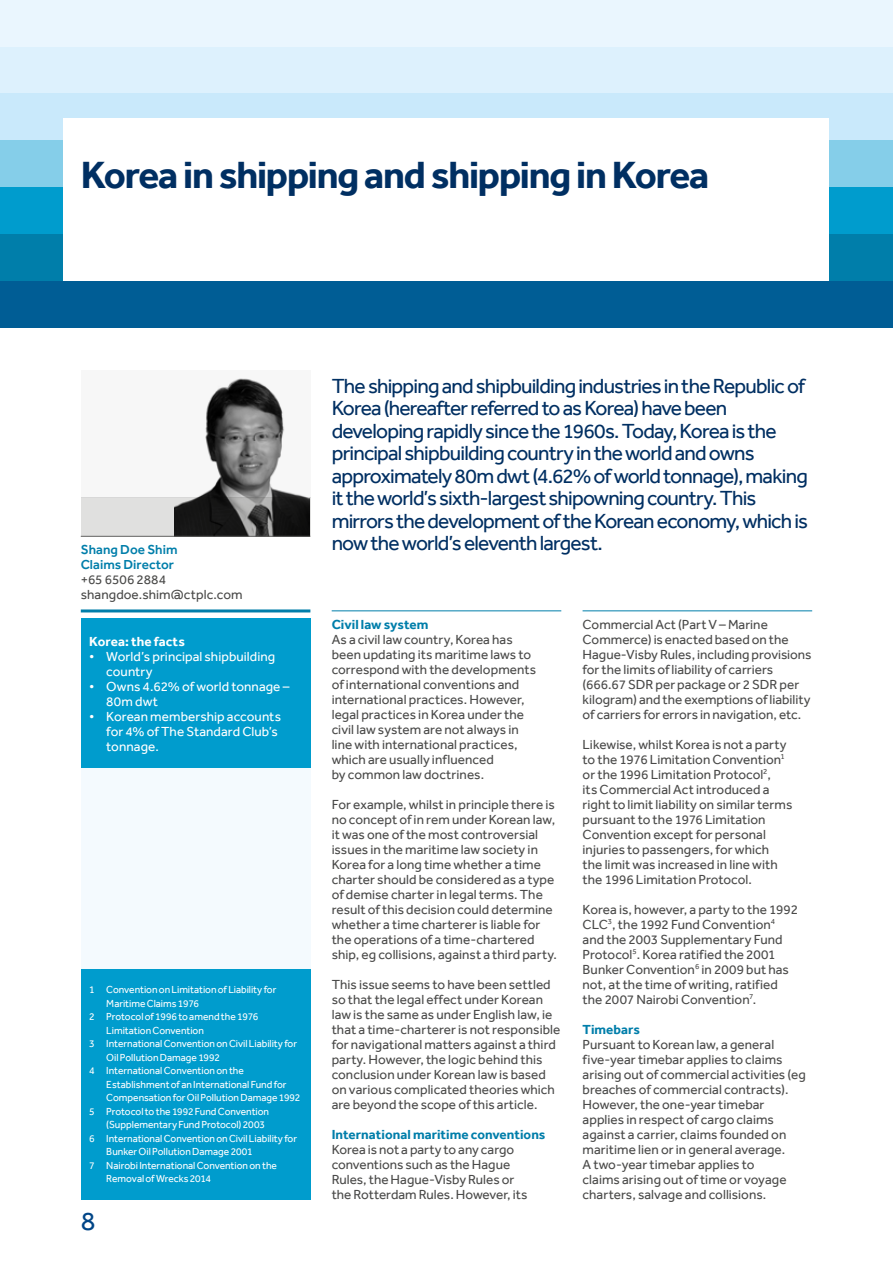
<style>
.page{position:relative;width:893px;height:1263px;background:#fff}
.page>*{position:absolute;margin:0;border:0;box-sizing:border-box;transform-origin:0 0}
.t1{font:700 39px "Effra";letter-spacing:-.03em;color:#002f62}
.t2{font:27px "Effra";color:#004587}
.t3{font:21px/22.5px "Effra";letter-spacing:-.035em;color:#002f62}
.t4{font:13.5px/15px "Effra";letter-spacing:.005em;color:#4a4a49}
.t5{font:13.5px/15px "Effra";letter-spacing:.005em;color:#fff}
.t6{font:700 13.5px "Effra";letter-spacing:.005em;color:#007eaa}
.t7{font:500 13.5px/15px "Effra";color:#007eaa}
.t8{font:700 13.5px "Effra";letter-spacing:.005em;color:#fff}
.t9{font:10.5px "Effra";letter-spacing:-.005em;color:#fff}
</style>
<div class="page">
<div style="left:0;top:0;width:893px;height:47px;background:#eaf6fe"></div>
<div style="left:0;top:47px;width:893px;height:47px;background:#ddf1fd"></div>
<div style="left:0;top:94px;width:893px;height:46px;background:#c9e9fb"></div>
<div style="left:0;top:140px;width:893px;height:47px;background:#85cee9"></div>
<div style="left:0;top:187px;width:893px;height:47px;background:#009ccd"></div>
<div style="left:0;top:234px;width:893px;height:47px;background:#007eaa"></div>
<div style="left:0;top:281px;width:893px;height:46px;background:#005d95"></div>
<div style="left:64px;top:118px;width:765px;height:163px;background:#fff"></div>
<div style="left:81px;top:766px;width:229px;height:395px;background:#f4fafe"></div>
<div style="left:81px;top:370px;width:229px;height:127px;background:#f7f7f7"></div>
<hr style="left:81px;top:609px;width:229px;height:3px;background:#007eaa">
<hr style="left:332px;top:611px;width:229px;height:1px;background:#007eaa">
<hr style="left:583px;top:611px;width:229px;height:1px;background:#007eaa">
<img style="left:198px;top:378px;width:108px;height:119px">
<svg style="left:81px;top:497px;width:229px;height:39px;background:#787878"></svg>
<hr style="left:81px;top:536px;width:229px;height:1px;background:#60605f">
<div style="left:81px;top:618px;width:229px;height:150px;background:#009ccd"></div>
<div style="left:81px;top:969px;width:229px;height:230px;background:#009ccd"></div>
<h1 class="t1" style="left:81px;top:151px;width:630px">Korea in shipping and shipping in Korea</h1>
<p class="t7" style="left:81px;top:541px;width:98px">Shang Doe Shim<br>Claims Director</p>
<p class="t4" style="left:81px;top:572px;width:163px">+65 6506 2884 shangdoe.shim@ctplc.com</p>
<p class="t8" style="left:89px;top:633px;width:97px">Korea: the facts</p>
<p class="t5" style="left:106px;top:648px;width:170px;text-indent:-17px">• World’s principal shipbuilding country</p>
<p class="t5" style="left:106px;top:678px;width:185px;text-indent:-17px">• Owns 4.62% of world tonnage –<br>80m dwt</p>
<p class="t5" style="left:106px;top:708px;width:176px;text-indent:-17px">• Korean membership accounts for 4% of The Standard Club’s tonnage.</p>
<p class="t9" style="left:89px;top:983px;width:189px">1 Convention on Limitation of Liability for</p>
<p class="t9" style="left:106px;top:997px;width:94px">Maritime Claims 1976</p>
<p class="t9" style="left:89px;top:1010px;width:170px">2 Protocol of 1996 to amend the 1976</p>
<p class="t9" style="left:106px;top:1024px;width:99px">Limitation Convention</p>
<p class="t9" style="left:89px;top:1037px;width:209px">3 International Convention on Civil Liability for</p>
<p class="t9" style="left:106px;top:1051px;width:115px">Oil Pollution Damage 1992</p>
<p class="t9" style="left:89px;top:1064px;width:156px">4 International Convention on the</p>
<p class="t9" style="left:106px;top:1078px;width:182px">Establishment of an International Fund for</p>
<p class="t9" style="left:106px;top:1091px;width:196px">Compensation for Oil Pollution Damage 1992</p>
<p class="t9" style="left:89px;top:1105px;width:181px">5 Protocol to the 1992 Fund Convention</p>
<p class="t9" style="left:106px;top:1118px;width:160px">(Supplementary Fund Protocol) 2003</p>
<p class="t9" style="left:89px;top:1132px;width:209px">6 International Convention on Civil Liability for</p>
<p class="t9" style="left:106px;top:1145px;width:148px">Bunker Oil Pollution Damage 2001</p>
<p class="t9" style="left:89px;top:1159px;width:189px">7 Nairobi International Convention on the</p>
<p class="t9" style="left:106px;top:1172px;width:106px">Removal of Wrecks 2014</p>
<h2 class="t2" style="left:81px;top:1205px;width:16px">8</h2>
<p class="t3" style="left:332px;top:374px;width:478px">The shipping and shipbuilding industries in the Republic of Korea (hereafter referred to as Korea) have been developing rapidly since the 1960s. Today, Korea is the principal shipbuilding country in the world and owns approximately 80m dwt (4.62% of world tonnage), making it the world’s sixth-largest shipowning country. This mirrors the development of the Korean economy, which is now the world’s eleventh largest.</p>
<p class="t6" style="left:332px;top:616px;width:98px">Civil law system</p>
<p class="t4" style="left:332px;top:631px;width:206px">As a civil law country, Korea has been updating its maritime laws to correspond with the developments of international conventions and international practices. However, legal practices in Korea under the civil law system are not always in line with international practices, which are usually influenced<br>by common law doctrines.</p>
<p class="t4" style="left:332px;top:796px;width:227px">For example, whilst in principle there is no concept of in rem under Korean law, it was one of the most controversial issues in the maritime law society in Korea for a long time whether a time charter should be considered as a type of demise charter in legal terms. The result of this decision could determine whether a time charterer is liable for the operations of a time-chartered ship, eg collisions, against a third party.</p>
<p class="t4" style="left:332px;top:976px;width:230px">This issue seems to have been settled so that the legal effect under Korean law is the same as under English law, ie that a time-charterer is not responsible for navigational matters against a third party. However, the logic behind this conclusion under Korean law is based on various complicated theories which are beyond the scope of this article.</p>
<p class="t6" style="left:332px;top:1126px;width:215px">International maritime conventions</p>
<p class="t4" style="left:332px;top:1141px;width:197px">Korea is not a party to any cargo conventions such as the Hague<br>Rules, the Hague-Visby Rules or the Rotterdam Rules. However, its</p>
<p class="t4" style="left:583px;top:616px;width:230px">Commercial Act (Part V – Marine Commerce) is enacted based on the Hague-Visby Rules, including provisions for the limits of liability of carriers (666.67 SDR per package or 2 SDR per kilogram) and the exemptions of liability of carriers for errors in navigation, etc.</p>
<p class="t4" style="left:583px;top:736px;width:211px">Likewise, whilst Korea is not a party to the 1976 Limitation Convention<sup>1 </sup>or the 1996 Limitation Protocol<sup>2</sup>,<br>its Commercial Act introduced a right to limit liability on similar terms pursuant to the 1976 Limitation Convention except for personal injuries to passengers, for which the limit was increased in line with the 1996 Limitation Protocol.</p>
<p class="t4" style="left:583px;top:901px;width:217px">Korea is, however, a party to the 1992<br>CLC<sup>3</sup>, the 1992 Fund Convention<sup>4 </sup>and the 2003 Supplementary Fund Protocol<sup>5</sup>. Korea ratified the 2001<br>Bunker Convention<sup>6</sup> in 2009 but has not, at the time of writing, ratified the 2007 Nairobi Convention<sup>7</sup>.</p>
<p class="t6" style="left:583px;top:1021px;width:59px">Timebars</p>
<p class="t4" style="left:583px;top:1036px;width:225px">Pursuant to Korean law, a general five-year timebar applies to claims arising out of commercial activities (eg breaches of commercial contracts).<br>However, the one-year timebar applies in respect of cargo claims against a carrier, claims founded on maritime lien or in general average.<br>A two-year timebar applies to<br>claims arising out of time or voyage charters, salvage and collisions.</p>
</div>
